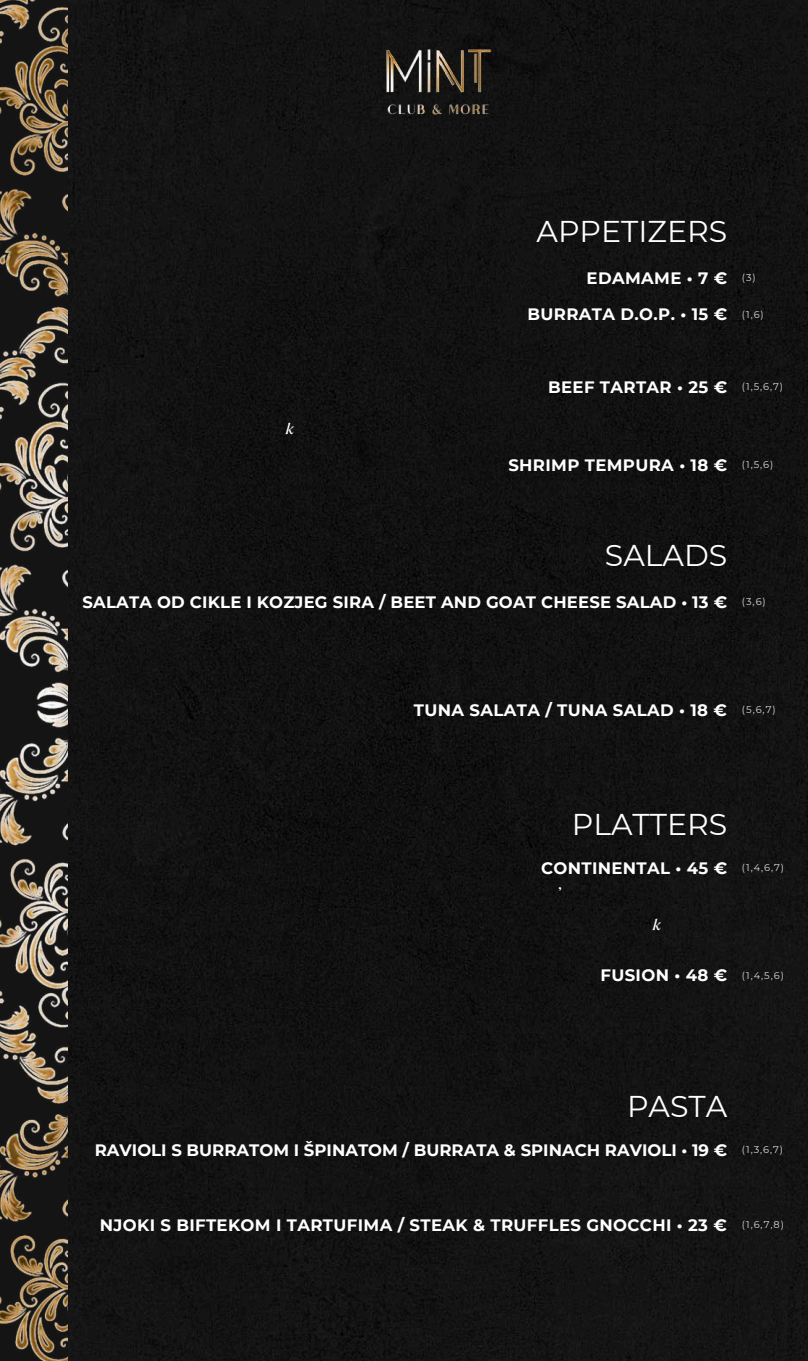
<style>
.page{position:relative;width:808px;height:1361px;background:#fff}
.page>*{position:absolute;margin:0;border:0;box-sizing:border-box;transform-origin:0 0}
.t1{font:30px "Montserrat";color:#fff}
.t2{font:700 16.5px/36px "Montserrat";letter-spacing:.02em;color:#fff;text-align:right}
.t3{font:700 16.5px "Montserrat";color:#fff}
.t4{font:italic 15.3px "Larken";color:#fff}
.t5{font:15.3px "Larken";color:#fff}
.t6{font:9.75px "Montserrat";color:#d9d9d9}
</style>
<div class="page">
<img style="left:0;top:0;width:69px;height:704px">
<img style="left:0;top:706px;width:69px;height:654px">
<div style="left:69px;top:0;width:739px;height:1360px;background:#121212"></div>
<img style="left:379px;top:41px;width:118px;height:79px">
<p class="t4" style="left:286px;top:421px;width:11px">C</p>
<h1 class="t1" style="left:536px;top:213px;width:192px">APPETIZERS</h1>
<p class="t2" style="left:527px;top:260px;width:201px">EDAMAME • 7 €<br>BURRATA D.O.P. • 15 €</p>
<p class="t6" style="left:742px;top:271px;width:15px">(3)</p>
<p class="t6" style="left:742px;top:308px;width:23px">(1,6)</p>
<p class="t2" style="left:548px;top:369px;width:181px">BEEF TARTAR • 25 €</p>
<p class="t6" style="left:742px;top:380px;width:43px">(1,5,6,7)</p>
<p class="t2" style="left:508px;top:446px;width:220px">SHRIMP TEMPURA • 18 €</p>
<p class="t6" style="left:742px;top:458px;width:33px">(1,5,6)</p>
<h1 class="t1" style="left:605px;top:537px;width:124px">SALADS</h1>
<p class="t2" style="left:83px;top:584px;width:646px">SALATA OD CIKLE I KOZJEG SIRA / BEET AND GOAT CHEESE SALAD • 13 €</p>
<p class="t6" style="left:742px;top:595px;width:25px">(3,6)</p>
<p class="t2" style="left:414px;top:691px;width:315px">TUNA SALATA / TUNA SALAD • 18 €</p>
<p class="t6" style="left:742px;top:703px;width:35px">(5,6,7)</p>
<h1 class="t1" style="left:572px;top:805px;width:157px">PLATTERS</h1>
<p class="t2" style="left:541px;top:849px;width:188px">CONTINENTAL • 45 €</p>
<p class="t5" style="left:558px;top:876px;width:12px">H</p>
<p class="t4" style="left:653px;top:916px;width:11px">C</p>
<p class="t2" style="left:600px;top:957px;width:128px">FUSION • 48 €</p>
<p class="t6" style="left:742px;top:861px;width:44px">(1,4,6,7)</p>
<p class="t6" style="left:742px;top:969px;width:43px">(1,4,5,6)</p>
<h1 class="t1" style="left:627px;top:1087px;width:102px">PASTA</h1>
<p class="t3" style="left:95px;top:1139px;width:634px">RAVIOLI S BURRATOM I ŠPINATOM / BURRATA &amp; SPINACH RAVIOLI • 19 €</p>
<p class="t6" style="left:742px;top:1143px;width:43px">(1,3,6,7)</p>
<p class="t2" style="left:100px;top:1206px;width:685px">NJOKI S BIFTEKOM I TARTUFIMA / STEAK &amp; TRUFFLES GNOCCHI • 23 € <sup>(1,6,7,8)</sup></p>
</div>
